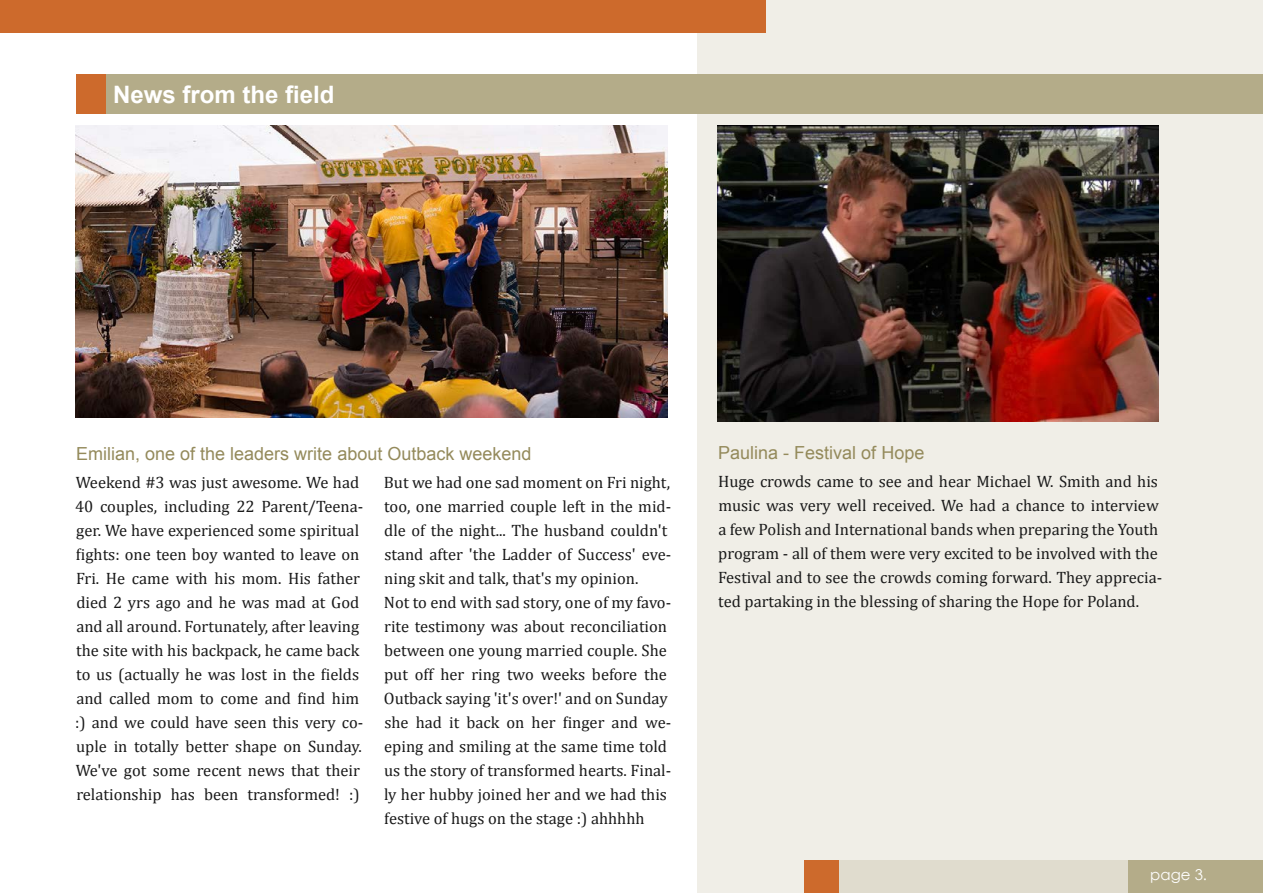
<style>
.page{position:relative;width:1263px;height:893px;background:#fff}
.page>*{position:absolute;margin:0;border:0;box-sizing:border-box;transform-origin:0 0}
.t1{font:700 24px "Arial";color:#fff}
.t2{font:18px "Arial";color:#948a5b}
.t3{font:16.5px/24px "Cambria";color:#1a1a1a}
.t4{font:15px "Century Gothic";color:#fff}
</style>
<div class="page">
<div style="left:698px;top:0;width:565px;height:893px;background:#f0eee7"></div>
<div style="left:76px;top:74px;width:31px;height:40px;background:#cd6a2c"></div>
<div style="left:107px;top:74px;width:1156px;height:40px;background:#b4ac89"></div>
<img style="left:76px;top:125px;width:591px;height:292px">
<img style="left:718px;top:125px;width:440px;height:297px">
<div style="left:0;top:0;width:765px;height:32px;background:#cd6a2c"></div>
<div style="left:1128px;top:860px;width:135px;height:33px;background:#b4ac89"></div>
<div style="left:838px;top:860px;width:290px;height:33px;background:#e0dcce"></div>
<div style="left:804px;top:860px;width:34px;height:33px;background:#cd6a2c"></div>
<h1 class="t1" style="left:113px;top:78px;width:223px">News from the field</h1>
<p class="t2" style="left:76px;top:441px;width:457px">Emilian, one of the leaders write about Outback weekend</p>
<p class="t3" style="left:75px;top:470px;width:290px">Weekend #3 was just awesome. We had 40 couples, including 22 Parent/Teena&shy;ger. We have experienced some spiritual fights: one teen boy wanted to leave on Fri. He came with his mom. His father died 2 yrs ago and he was mad at God and all around. Fortunately, after leaving the site with his backpack, he came back to us (actually he was lost in the fields and called mom to come and find him :) and we could have seen this very co&shy;uple in totally better shape on Sunday.<br>We've got some recent news that their relationship has been transformed! :)</p>
<p class="t3" style="left:384px;top:471px;width:289px">But we had one sad moment on Fri night, too, one married couple left in the mid&shy;dle of the night... The husband couldn't stand after 'the Ladder of Success' eve&shy;ning skit and talk, that's my opinion.<br>Not to end with sad story, one of my favo&shy;rite testimony was about reconciliation between one young married couple. She put off her ring two weeks before the Outback saying 'it's over!' and on Sunday she had it back on her finger and we&shy;eping and smiling at the same time told us the story of transformed hearts. Final&shy;ly her hubby joined her and we had this festive of hugs on the stage :) ahhhhh</p>
<p class="t2" style="left:718px;top:440px;width:208px">Paulina - Festival of Hope</p>
<p class="t3" style="left:718px;top:469px;width:446px">Huge crowds came to see and hear Michael W. Smith and his music was very well received. We had a chance to interview a few Polish and International bands when preparing the Youth program - all of them were very excited to be involved with the Festival and to see the crowds coming forward. They apprecia&shy;ted partaking in the blessing of sharing the Hope for Poland.</p>
<p class="t4" style="left:1150px;top:864px;width:58px">page 3.</p>
</div>
